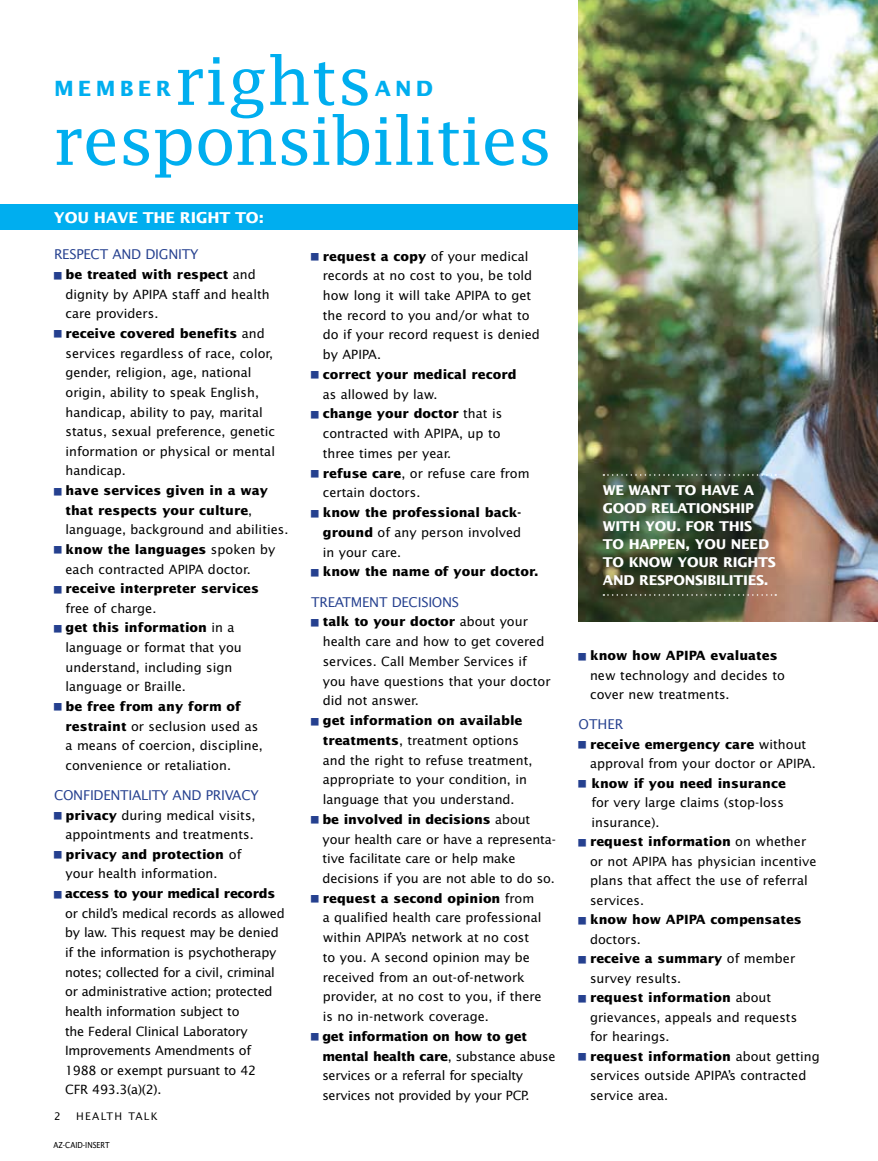
<style>
.page{position:relative;width:878px;height:1161px;background:#fff}
.page>*{position:absolute;margin:0;border:0;box-sizing:border-box;transform-origin:0 0}
.t1{font:66px "Lucida Fax";letter-spacing:-.02em;color:#00aeef}
.t2{font:700 21px "Lucida Sans Std";letter-spacing:.2em;color:#00aeef}
.t3{font:700 15px "Lucida Sans";letter-spacing:-.01em;color:#fff}
.t4{font:700 13.5px/18px "Lucida Sans Std";letter-spacing:-.02em;color:#fff}
.t5{font:13.5px "Lucida Sans Std";letter-spacing:-.02em;color:#25408f}
.t6{font:12.75px/19.8px "Lucida Sans Std";color:#000}
.t7{font:12.75px/19.6px "Lucida Sans Std";letter-spacing:-.02em;color:#000}
.t8{font:700 12.75px/19.6px "Lucida Sans Std";color:#000}
.t9{font:10.5px "Lucida Sans Std";letter-spacing:.13em;color:#000}
.t10{font:9px "Lucida Sans Nar EF";color:#000}
.s1{font-weight:400}
.s2{font-weight:700}
</style>
<div class="page">
<div style="left:0;top:204px;width:878px;height:26px;background:#00aeef"></div>
<img style="left:578px;top:0;width:300px;height:621px">
<svg style="left:603px;top:594px;width:173px;height:2px"></svg>
<svg style="left:603px;top:474px;width:173px;height:2px"></svg>
<h1 class="t1" style="left:175px;top:43px;width:198px">rights</h1>
<h2 class="t2" style="left:54px;top:76px;width:119px">member</h2>
<h2 class="t2" style="left:374px;top:76px;width:60px">and</h2>
<h1 class="t1" style="left:54px;top:103px;width:499px">responsibilities</h1>
<p class="t3" style="left:54px;top:208px;width:211px">YOU HAVE THE RIGHT TO:</p>
<p class="t5" style="left:54px;top:247px;width:146px">Respect and Dignity</p>
<p class="t8" style="left:65px;top:265px;width:192px">be treated with respect <span class="s1">and dignity by APIPA</span></p>
<p class="t6" style="left:172px;top:284px;width:99px">staff and health</p>
<p class="t6" style="left:65px;top:304px;width:211px">care providers.<br><span class="s2">receive covered benefits</span> and services regardless of race, color, gender, religion, age, national origin, ability to speak English, handicap, ability to pay, marital status, sexual preference, genetic information or physical or mental handicap.</p>
<p class="t8" style="left:65px;top:481px;width:224px">have services given in a way that respects your culture<span class="s1">, language, background and abilities. </span>know the languages <span class="s1">spoken by each contracted APIPA</span></p>
<p class="t6" style="left:208px;top:559px;width:44px">doctor.</p>
<p class="t8" style="left:65px;top:579px;width:195px">receive interpreter services</p>
<p class="t6" style="left:65px;top:599px;width:178px">free of charge.<br><span class="s2">get this information</span> in a language or format that you understand, including sign language or Braille.</p>
<p class="t6" style="left:65px;top:697px;width:199px"><span class="s2">be free from any form of restraint</span> or seclusion used as a means of coercion, discipline, convenience or retaliation.</p>
<p class="t5" style="left:54px;top:787px;width:206px">Confidentiality and Privacy</p>
<p class="t6" style="left:65px;top:805px;width:191px"><span class="s2">privacy</span> during medical visits, appointments and treatments. <span class="s2">privacy and protection</span> of your health information.</p>
<p class="t8" style="left:65px;top:884px;width:212px">access to your medical records</p>
<p class="t7" style="left:65px;top:904px;width:221px">or child’s medical records as allowed by law. This request may be denied if the information is psychotherapy notes; collected for a civil, criminal or administrative action; protected health information subject to<br>the Federal Clinical Laboratory<br>I mprovements Amendments of<br>1988 or exempt pursuant to 42<br>CFR 493.3(a)(2).</p>
<p class="t9" style="left:54px;top:1110px;width:8px">2</p>
<p class="t9" style="left:76px;top:1110px;width:83px">Health talk</p>
<p class="t10" style="left:54px;top:1140px;width:58px">AZ-CAID-INSERT</p>
<p class="t6" style="left:323px;top:246px;width:211px"><span class="s2">request a copy</span> of your medical records at no cost to you, be told how long it will take APIPA</p>
<p class="t6" style="left:323px;top:286px;width:218px;text-indent:172px">to get the record to you and/or what to do if your record request is denied by APIPA</p>
<p class="t6" style="left:377px;top:345px;width:6px">.</p>
<p class="t8" style="left:323px;top:365px;width:195px">correct your medical record</p>
<p class="t6" style="left:323px;top:384px;width:181px">as allowed by law.<br><span class="s2">change your doctor</span> that is contracted with APIPA</p>
<p class="t6" style="left:459px;top:424px;width:43px">, up to</p>
<p class="t6" style="left:323px;top:444px;width:208px">three times per year.<br><span class="s2">refuse care</span>, or refuse care from certain doctors.</p>
<p class="t8" style="left:323px;top:503px;width:200px;text-align:justify">know the professional back&shy;ground <span class="s1">of any person involved in your care.</span></p>
<p class="t8" style="left:323px;top:562px;width:217px">know the name of your doctor.</p>
<p class="t5" style="left:311px;top:594px;width:149px">Treatment Decisions</p>
<p class="t6" style="left:323px;top:612px;width:229px"><span class="s2">talk to your doctor</span> about your health care and how to get covered services. Call Member Services if you have questions that your doctor did not answer.</p>
<p class="t6" style="left:322px;top:711px;width:235px"><span class="s2">get information on available treatments</span>, treatment options<br>and the right to refuse treatment, appropriate to your condition, in language that you understand.<br><span class="s2">be involved in decisions</span> about your health care or have a representa&shy;tive facilitate care or help make decisions if you are not able to do so. <span class="s2">request a second opinion</span> from<br>a qualified health care professional within APIPA</p>
<p class="t6" style="left:323px;top:928px;width:220px;text-indent:76px">’s network at no cost to you. A second opinion may be received from an out-of-network provider, at no cost to you, if there is no in-network coverage.</p>
<p class="t7" style="left:322px;top:1027px;width:235px"><span class="s2">get information on how to get mental health care</span>, substance abuse services or a referral for specialty services not provided by your PCP.</p>
<p class="t4" style="left:603px;top:482px;width:174px">We want to have a good relationship with you. For this to happen, you need to know your rights and responsibilities.</p>
<p class="t8" style="left:590px;top:646px;width:85px">know how APIPA</p>
<p class="t8" style="left:710px;top:646px;width:68px">evaluates</p>
<p class="t6" style="left:590px;top:666px;width:196px">new technology and decides to cover new treatments.</p>
<p class="t5" style="left:578px;top:717px;width:43px">Other</p>
<p class="t6" style="left:590px;top:735px;width:218px"><span class="s2">receive emergency care</span> without approval from your doctor or APIPA</p>
<p class="t6" style="left:811px;top:754px;width:6px">.</p>
<p class="t8" style="left:591px;top:774px;width:196px">know if you need insurance</p>
<p class="t6" style="left:590px;top:793px;width:218px">for very large claims (stop-loss insurance).<br><span class="s2">request information</span> on whether or not APIPA</p>
<p class="t6" style="left:590px;top:852px;width:228px;text-indent:81px">has physician incentive plans that affect the use of referral services.</p>
<p class="t8" style="left:590px;top:910px;width:85px">know how APIPA</p>
<p class="t8" style="left:710px;top:910px;width:93px">compensates</p>
<p class="t6" style="left:590px;top:930px;width:231px">doctors.<br><span class="s2">receive a summary</span> of member survey results.<br><span class="s2">request information</span> about grievances, appeals and requests<br>for hearings.<br><span class="s2">request information</span> about getting services outside APIPA</p>
<p class="t6" style="left:728px;top:1066px;width:80px">’s contracted</p>
<p class="t6" style="left:590px;top:1085px;width:80px">service area.</p>
</div>
